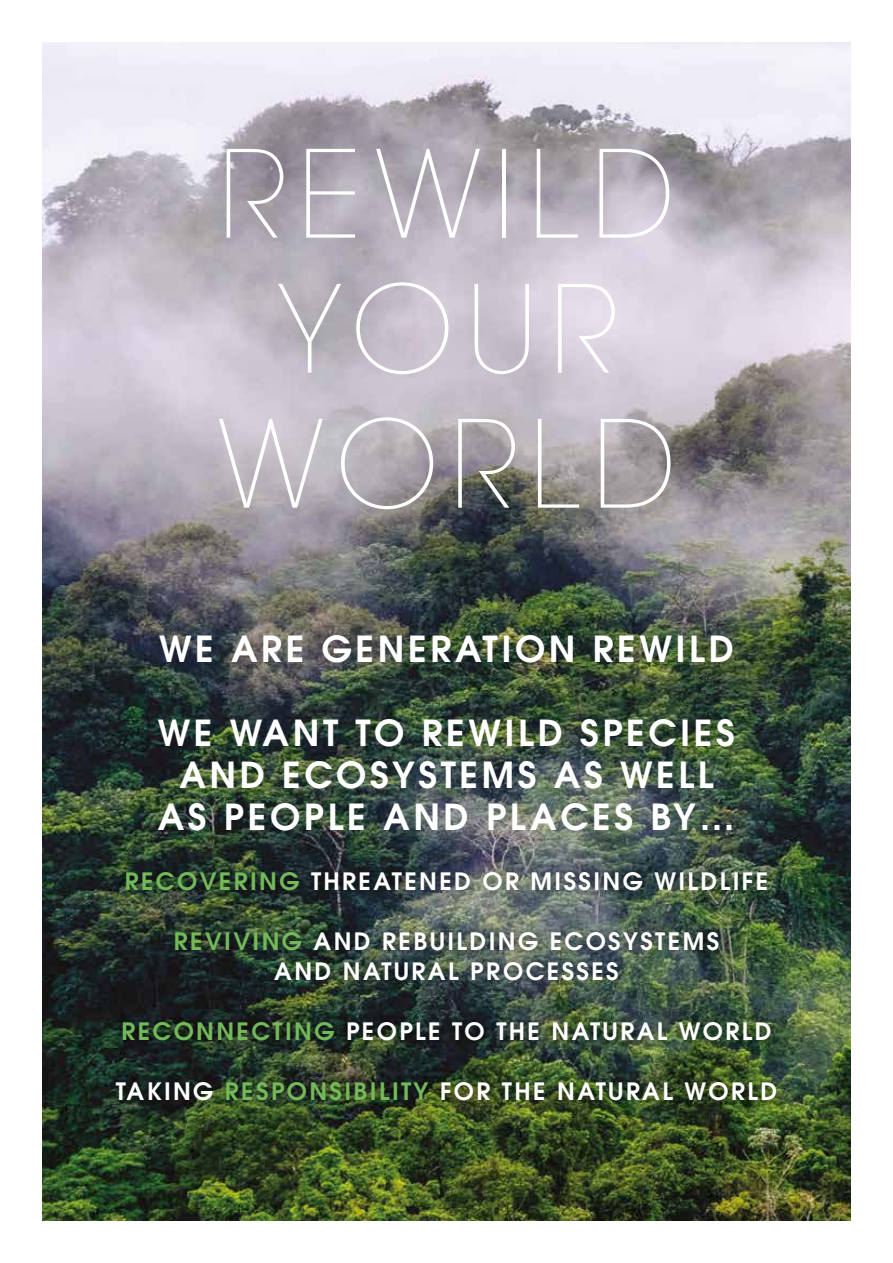
<style>
.page{position:relative;width:893px;height:1263px;background:#fff}
.page>*{position:absolute;margin:0;border:0;box-sizing:border-box;transform-origin:0 0}
.t1{font:120px/135px "Avant Garde Gothic ITCW01 X Lt";letter-spacing:.1em;color:#fff;text-align:center}
.t2{font:36px/42px "Avant Garde Gothic ITCW01 Dm";letter-spacing:.1em;color:#fff;text-align:center}
.t3{font:24px/30px "Avant Garde Gothic ITCW01 Dm";letter-spacing:.1em;color:#fff;text-align:center}
.s1{color:#74b959}
</style>
<div class="page">
<img style="left:43px;top:43px;width:807px;height:1177px">
<div style="left:108px;top:864px;width:676px;height:244px;background:#000;opacity:.5"></div>
<h1 class="t1" style="left:218px;top:129px;width:460px">REWILD<br>YOUR<br>WORLD</h1>
<h2 class="t2" style="left:159px;top:627px;width:576px">WE ARE GENERATION REWILD</h2>
<h2 class="t2" style="left:158px;top:711px;width:579px">WE WANT TO REWILD SPECIES<br>AND ECOSYSTEMS AS WELL<br>AS PEOPLE AND PLACES BY…</h2>
<p class="t3" style="left:125px;top:866px;width:645px"><span class="s1">RECOVERING</span> THREATENED OR MISSING WILDLIFE</p>
<p class="t3" style="left:174px;top:926px;width:547px"><span class="s1">REVIVING</span> AND REBUILDING ECOSYSTEMS<br>AND NATURAL PROCESSES</p>
<p class="t3" style="left:121px;top:1016px;width:652px"><span class="s1">RECONNECTING</span> PEOPLE TO THE NATURAL WORLD</p>
<p class="t3" style="left:116px;top:1076px;width:663px">TAKING <span class="s1">RESPONSIBILITY</span> FOR THE NATURAL WORLD</p>
</div>
